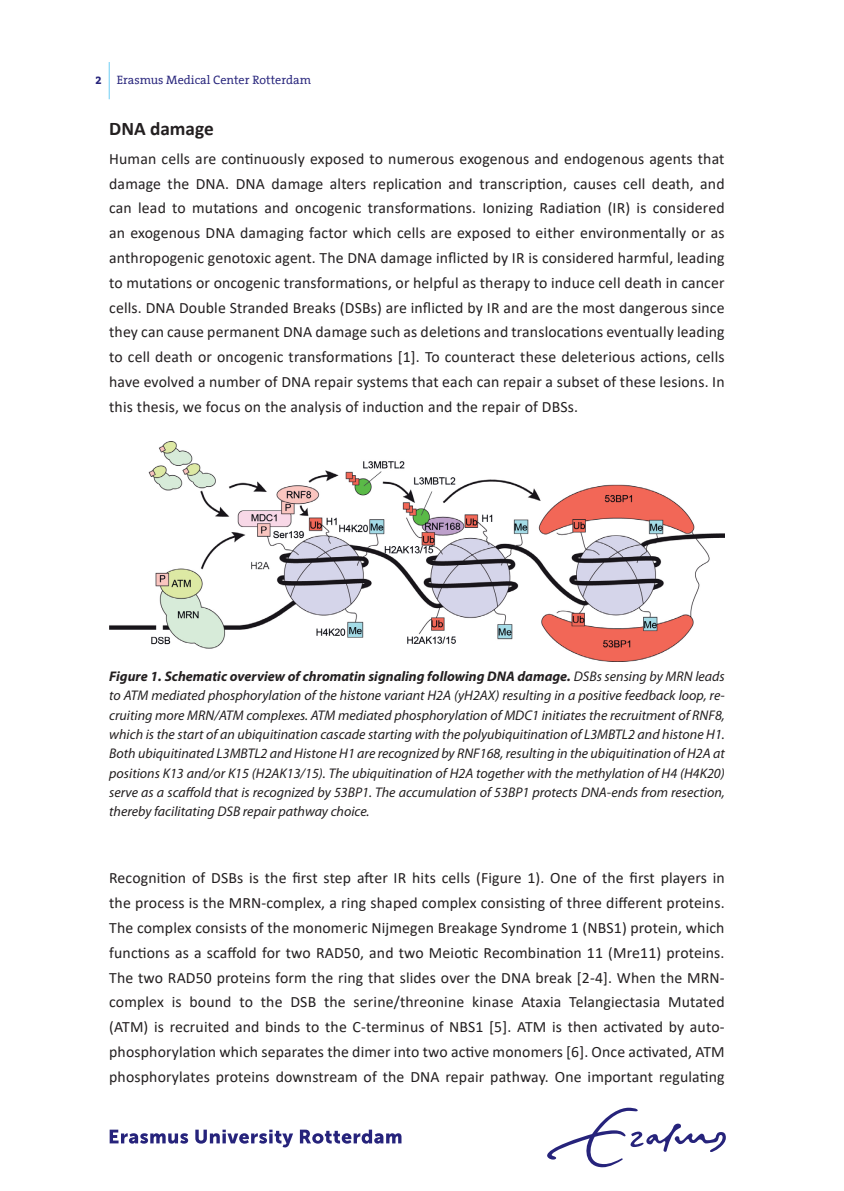
<style>
.page{position:relative;width:844px;height:1191px;background:#fff}
.page>*{position:absolute;margin:0;border:0;box-sizing:border-box;transform-origin:0 0}
.t1{font:700 19.25px "Calibri";color:#231f20}
.t2{font:15.75px/24.8px "Calibri";letter-spacing:.01em;color:#231f20;text-align:justify}
.t3{font:italic 14px/19.2px "Myriad Pro";color:#231f20;text-align:justify}
.t4{font:12.25px "The Serif Office";color:#26237b}
.s1{font-weight:700}
</style>
<div class="page">
<img style="left:109px;top:442px;width:615px;height:220px">
<svg style="left:110px;top:1129px;width:78px;height:14px"></svg>
<svg style="left:195px;top:1129px;width:98px;height:18px"></svg>
<svg style="left:300px;top:1129px;width:101px;height:14px"></svg>
<svg style="left:547px;top:1107px;width:178px;height:60px"></svg>
<hr style="left:109px;top:62px;width:1px;height:37px;background:#6fcef4">
<p class="t4" style="left:95px;top:73px;width:217px"><span class="s1">2</span> Erasmus Medical Center Rotterdam</p>
<p class="t1" style="left:109px;top:115px;width:106px">DNA damage</p>
<p class="t2" style="left:109px;top:146px;width:616px">Human cells are continuously exposed to numerous exogenous and endogenous agents that damage the DNA. DNA damage alters replication and transcription, causes cell death, and can lead to mutations and oncogenic transformations. Ionizing Radiation (IR) is considered an exogenous DNA damaging factor which cells are exposed to either environmentally or as anthropogenic genotoxic agent. The DNA damage inflicted by IR is considered harmful, leading to mutations or oncogenic transformations, or helpful as therapy to induce cell death in cancer cells. DNA Double Stranded Breaks (DSBs) are inflicted by IR and are the most dangerous since they can cause permanent DNA damage such as deletions and translocations eventually leading to cell death or oncogenic transformations [1]. To counteract these deleterious actions, cells have evolved a number of DNA repair systems that each can repair a subset of these lesions. In this thesis, we focus on the analysis of induction and the repair of DBSs.</p>
<p class="t3" style="left:109px;top:666px;width:617px"><span class="s1">Figure 1. Schematic overview of chromatin signaling following DNA damage.</span> DSBs sensing by MRN leads to ATM mediated phosphorylation of the histone variant H2A (yH2AX) resulting in a positive feedback loop, re&shy;cruiting more MRN/ATM complexes. ATM mediated phosphorylation of MDC1 initiates the recruitment of RNF8, which is the start of an ubiquitination cascade starting with the polyubiquitination of L3MBTL2 and histone H1.<br>Both ubiquitinated L3MBTL2 and Histone H1 are recognized by RNF168, resulting in the ubiquitination of H2A at positions K13 and/or K15 (H2AK13/15). The ubiquitination of H2A together with the methylation of H4 (H4K20) serve as a scaffold that is recognized by 53BP1. The accumulation of 53BP1 protects DNA-ends from resection, thereby facilitating DSB repair pathway choice.</p>
<p class="t2" style="left:109px;top:865px;width:617px">Recognition of DSBs is the first step after IR hits cells (Figure 1). One of the first players in the process is the MRN-complex, a ring shaped complex consisting of three different proteins.<br>The complex consists of the monomeric Nijmegen Breakage Syndrome 1 (NBS1) protein, which functions as a scaffold for two RAD50, and two Meiotic Recombination 11 (Mre11) proteins.<br>The two RAD50 proteins form the ring that slides over the DNA break [2-4]. When the MRN&shy;complex is bound to the DSB the serine/threonine kinase Ataxia Telangiectasia Mutated (ATM) is recruited and binds to the C-terminus of NBS1 [5]. ATM is then activated by auto&shy;phosphorylation which separates the dimer into two active monomers [6]. Once activated, ATM phosphorylates proteins downstream of the DNA repair pathway. One important regulating</p>
</div>
